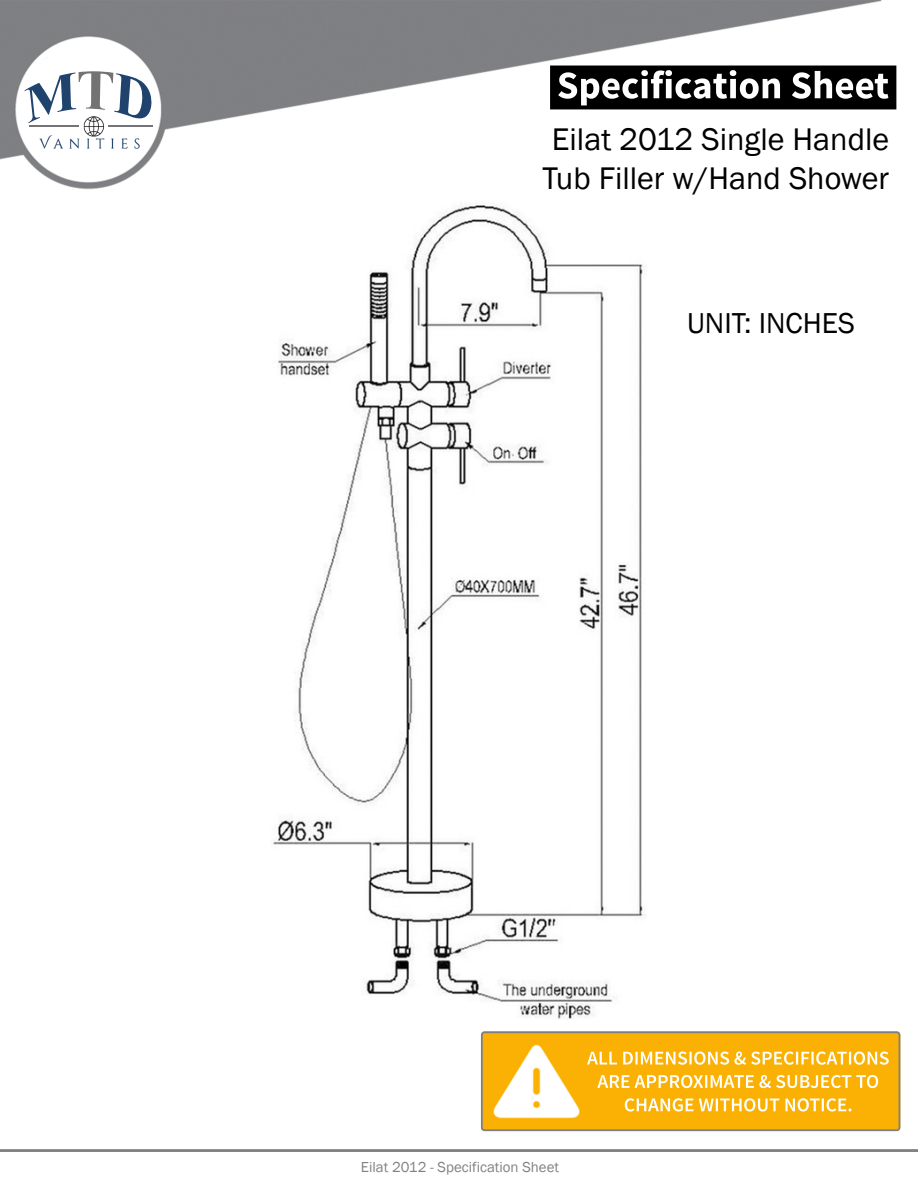
<style>
.page{position:relative;width:918px;height:1188px;background:#fff}
.page>*{position:absolute;margin:0;border:0;box-sizing:border-box;transform-origin:0 0}
.t1{font:32.1px/38.5px "Franklin Gothic";color:#000}
.t2{font:29.55px "Franklin Gothic";color:#000}
.t3{font:14.85px "Franklin Gothic";color:#808184}
</style>
<div class="page">
<img style="left:0;top:0;width:918px;height:1152px">
<img style="left:25px;top:71px;width:127px;height:52px">
<img style="left:30px;top:125px;width:48px;height:1px">
<img style="left:108px;top:125px;width:45px;height:1px">
<img style="left:558px;top:70px;width:274px;height:29px">
<img style="left:481px;top:1031px;width:419px;height:100px">
<img style="left:784px;top:1052px;width:105px;height:13px">
<div style="left:25px;top:219px;width:875px;height:801px;background:#fff"></div>
<div style="left:581px;top:113px;width:319px;height:48px;background:#fff"></div>
<img style="left:269px;top:200px;width:378px;height:819px">
<p class="t1" style="left:543px;top:121px;width:348px">Eilat 2012 Single Handle<br>Tub Filler w/Hand Shower</p>
<p class="t2" style="left:687px;top:305px;width:169px">UNIT: INCHES</p>
<p class="t3" style="left:361px;top:1157px;width:200px">Eilat 2012 - Specification Sheet</p>
</div>
